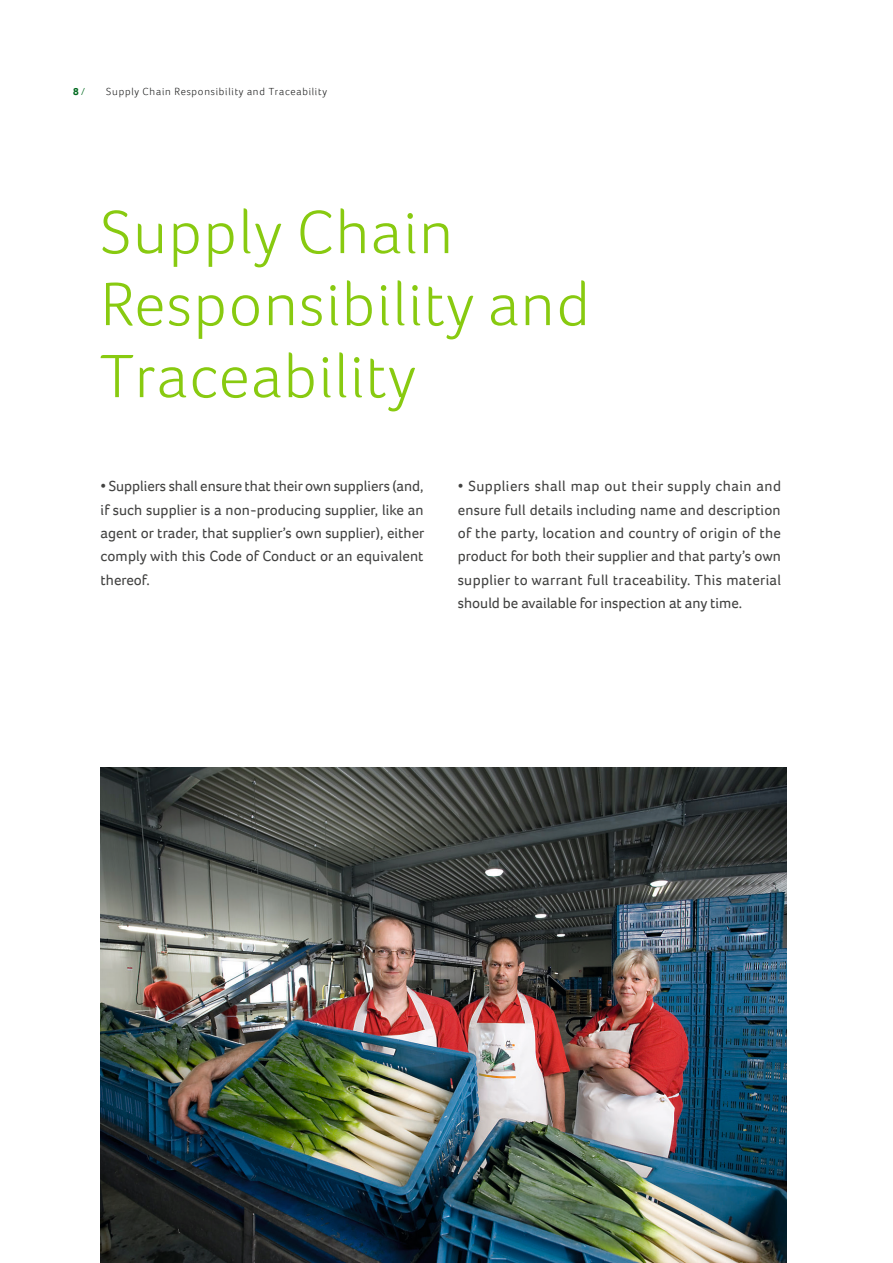
<style>
.page{position:relative;width:893px;height:1263px;background:#fff}
.page>*{position:absolute;margin:0;border:0;box-sizing:border-box;transform-origin:0 0}
.t1{font:300 63px/72px "Foco";letter-spacing:.025em;color:#88ca10}
.t2{font:15px/23.4px "Foco";color:#424241;text-align:justify}
.t3{font:300 10.5px "Foco";letter-spacing:.075em;color:#171818}
.t4{font:700 10.5px "Foco";color:#006a1f}
.s1{font-weight:300}
</style>
<div class="page">
<img style="left:101px;top:767px;width:686px;height:496px">
<p class="t4" style="left:73px;top:84px;width:13px">8 <span class="s1">/</span></p>
<p class="t3" style="left:106px;top:84px;width:222px">Supply Chain Responsibility and Traceability</p>
<h1 class="t1" style="left:101px;top:195px;width:491px">Supply Chain<br>Responsibility and<br>Traceability</h1>
<p class="t2" style="left:101px;top:474px;width:325px">• Suppliers shall ensure that their own suppliers (and, if such supplier is a non-producing supplier, like an agent or trader, that supplier’s own supplier), either comply with this Code of Conduct or an equivalent thereof.</p>
<p class="t2" style="left:458px;top:474px;width:325px">• Suppliers shall map out their supply chain and ensure full details including name and description of the party, location and country of origin of the product for both their supplier and that party’s own supplier to warrant full traceability. This material should be available for inspection at any time.</p>
</div>
